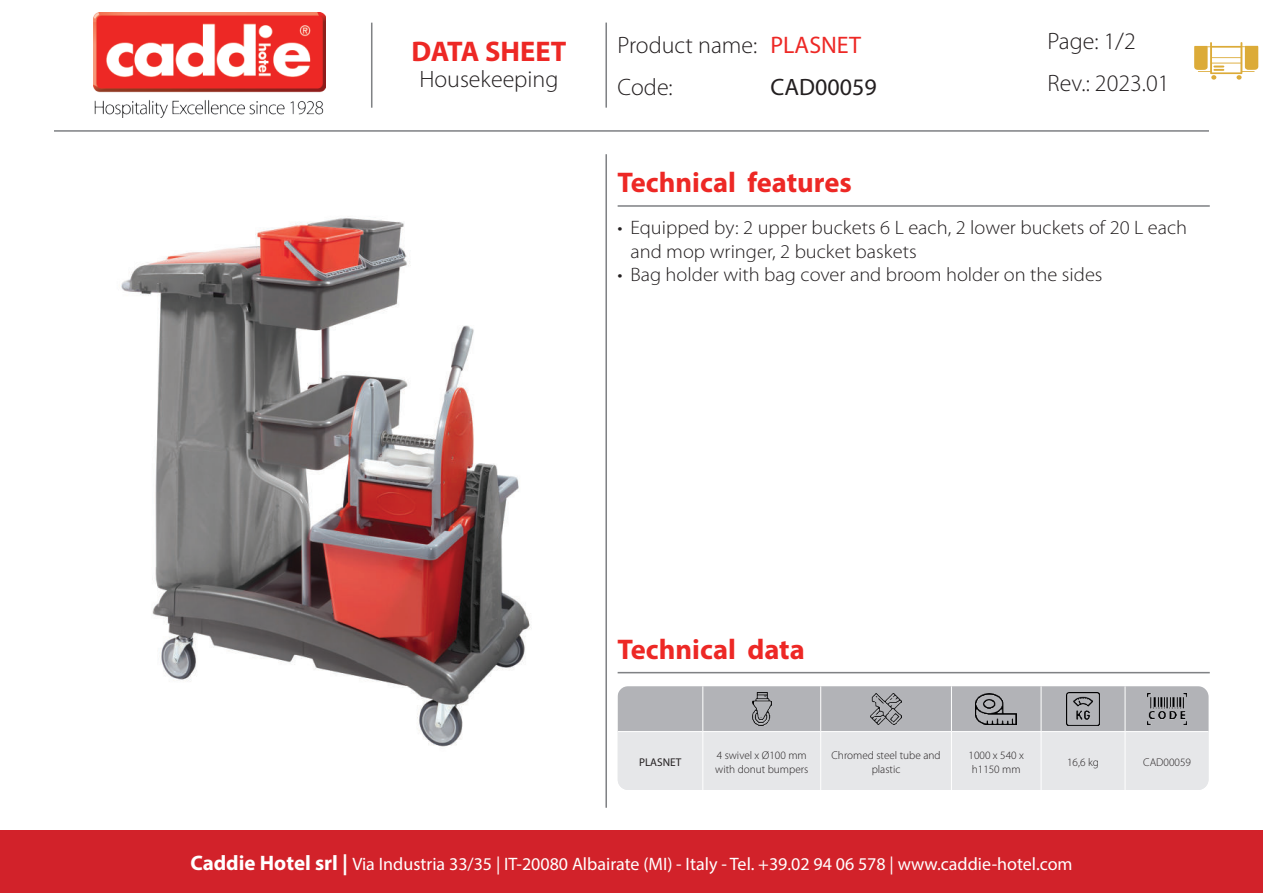
<style>
.page{position:relative;width:1263px;height:893px;background:#fff}
.page>*{position:absolute;margin:0;border:0;box-sizing:border-box;transform-origin:0 0}
.t1{font:700 28.5px "Myriad Pro";color:#ed2825}
.t2{font:24px "Myriad Pro";color:#ed2825}
.t3{font:300 23.7px/42.6px "Myriad Pro";color:#231f20}
.t4{font:23.7px "Myriad Pro";color:#231f20}
.t5{font:300 19.5px/23.4px "Myriad Pro";color:#231f20;scale:1.05 1}
.t6{font:18px "Myriad Pro";color:#fff}
.t7{font:300 11.25px/14.2px "Myriad Pro";color:#231f20}
.t8{font:11.25px "Myriad Pro";color:#231f20}
.s1{font-weight:700;font-size:21px}
</style>
<div class="page">
<img style="left:94px;top:13px;width:231px;height:104px">
<hr style="left:371px;top:23px;width:1px;height:85px;background:#808285">
<hr style="left:605px;top:23px;width:2px;height:85px;background:#808285">
<hr style="left:54px;top:130px;width:1155px;height:2px;background:#808285">
<hr style="left:605px;top:154px;width:2px;height:654px;background:#808285">
<hr style="left:618px;top:205px;width:592px;height:2px;background:#808285">
<svg style="left:1194px;top:42px;width:64px;height:38px"></svg>
<img style="left:121px;top:217px;width:410px;height:530px">
<div style="left:0;top:830px;width:1263px;height:63px;background:#d2222a"></div>
<hr style="left:618px;top:672px;width:592px;height:1px;background:#808285">
<svg style="left:618px;top:686px;width:590px;height:104px;background:#d2d3d5"></svg>
<hr style="left:702px;top:686px;width:1px;height:45px;background:#fff">
<hr style="left:820px;top:686px;width:1px;height:45px;background:#fff">
<hr style="left:951px;top:686px;width:1px;height:45px;background:#fff">
<hr style="left:1041px;top:686px;width:1px;height:45px;background:#fff">
<hr style="left:1125px;top:686px;width:1px;height:45px;background:#fff">
<hr style="left:618px;top:731px;width:85px;height:1px;background:#fff">
<hr style="left:702px;top:732px;width:1px;height:58px;background:#fff">
<hr style="left:703px;top:731px;width:118px;height:1px;background:#fff">
<hr style="left:820px;top:732px;width:1px;height:58px;background:#fff">
<hr style="left:821px;top:731px;width:130px;height:1px;background:#fff">
<hr style="left:951px;top:732px;width:1px;height:58px;background:#fff">
<hr style="left:951px;top:731px;width:90px;height:1px;background:#fff">
<hr style="left:1041px;top:731px;width:84px;height:1px;background:#fff">
<hr style="left:1125px;top:731px;width:83px;height:1px;background:#fff">
<hr style="left:1041px;top:732px;width:1px;height:58px;background:#fff">
<hr style="left:1125px;top:732px;width:1px;height:58px;background:#fff">
<img style="left:752px;top:692px;width:19px;height:33px">
<img style="left:870px;top:693px;width:32px;height:32px">
<img style="left:976px;top:694px;width:41px;height:30px">
<img style="left:1066px;top:692px;width:34px;height:33px">
<img style="left:1148px;top:693px;width:38px;height:31px">
<h1 class="t1" style="left:411px;top:39px;width:156px">DATA SHEET</h1>
<p class="t3" style="left:618px;top:26px;width:141px">Product name:<br>Code:</p>
<p class="t2" style="left:770px;top:35px;width:92px">PLASNET</p>
<p class="t3" style="left:419px;top:60px;width:141px">Housekeeping</p>
<p class="t4" style="left:770px;top:78px;width:108px">CAD00059</p>
<p class="t3" style="left:1047px;top:21px;width:123px">Page: 1/2<br>Rev.: 2023.01</p>
<h1 class="t1" style="left:618px;top:171px;width:236px">Technical features</h1>
<p class="t5" style="left:630px;top:218px;width:532px;text-indent:-13px">• Equipped by: 2 upper buckets 6 L each, 2 lower buckets of 20 L each and mop wringer, 2 bucket baskets</p>
<p class="t5" style="left:618px;top:264px;width:463px">• Bag holder with bag cover and broom holder on the sides</p>
<h1 class="t1" style="left:618px;top:638px;width:189px">Technical data</h1>
<p class="t8" style="left:639px;top:757px;width:44px">PLASNET</p>
<p class="t7" style="left:715px;top:749px;width:95px">4 swivel x Ø100 mm with donut bumpers</p>
<p class="t7" style="left:831px;top:749px;width:111px;text-align:center">Chromed steel tube and plastic</p>
<p class="t7" style="left:968px;top:749px;width:57px">1000 x 540 x h1150 mm</p>
<p class="t7" style="left:1067px;top:756px;width:33px">16,6 kg</p>
<p class="t7" style="left:1143px;top:756px;width:49px">CAD00059</p>
<p class="t6" style="left:190px;top:856px;width:884px"><span class="s1">Caddie Hotel srl |</span> Via Industria 33/35 | IT-20080 Albairate (MI) - Italy - Tel. +39.02 94 06 578 | www.caddie-hotel.com</p>
</div>
